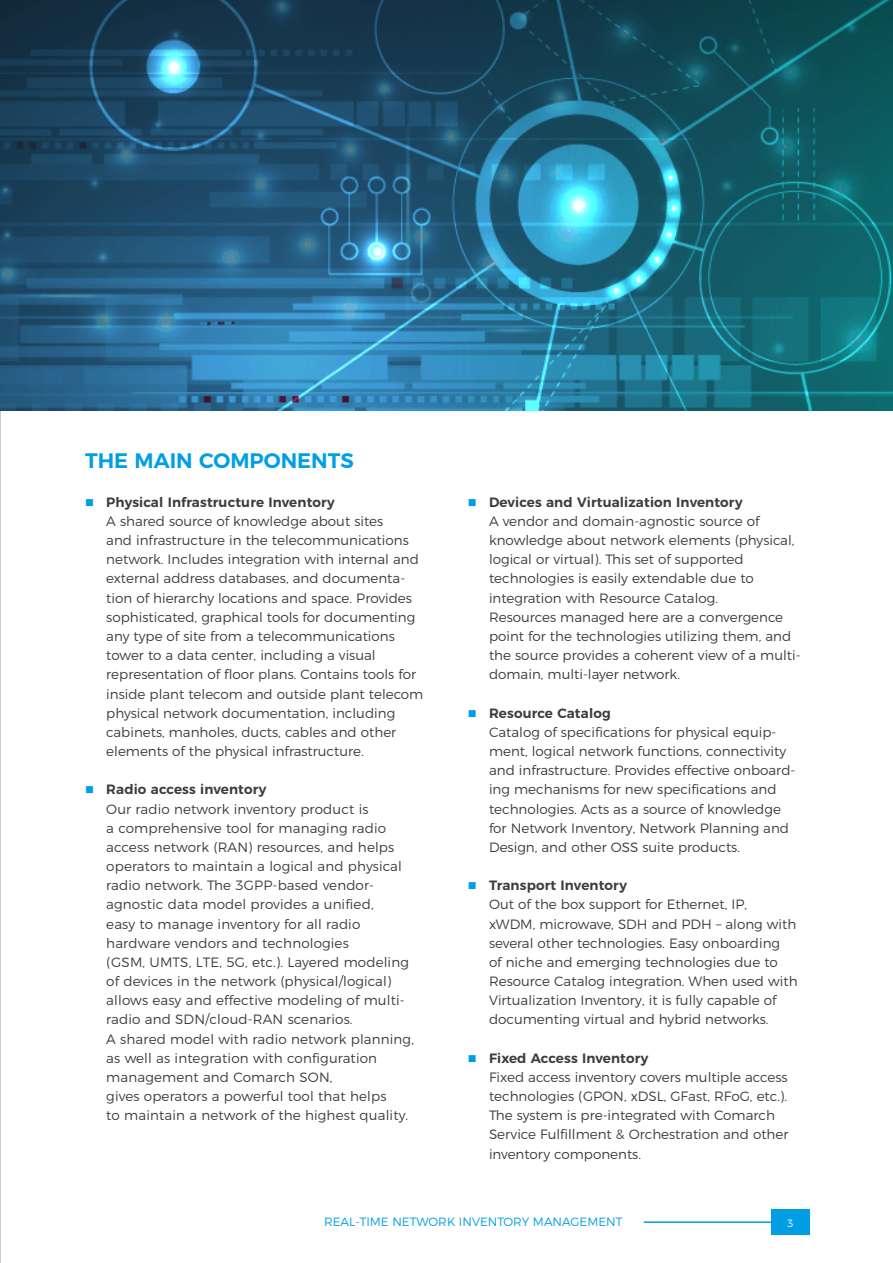
<style>
.page{position:relative;width:893px;height:1263px;background:#fff}
.page>*{position:absolute;margin:0;border:0;box-sizing:border-box;transform-origin:0 0}
.N3{font:600 21px "Montserrat";color:#009fe3}
.t1{font:300 13.5px/19.2px "Montserrat";color:#3c3c3b}
.t2{font:300 12px "Montserrat";color:#009fe3}
.t3{font:300 10.5px "Montserrat";color:#fff}
.s1{color:#009fe3}
.s2{font-weight:600}
</style>
<div class="page">
<div style="left:771px;top:1209px;width:39px;height:26px;background:#009fe3"></div>
<hr style="left:644px;top:1221px;width:127px;height:2px;background:#009fe3">
<img style="left:0;top:411px;width:1px;height:852px">
<img style="left:0;top:0;width:893px;height:411px">
<p class="N3" style="left:85px;top:444px;width:270px">THE MAIN COMPONENTS</p>
<p class="t1" style="left:106px;top:491px;width:319px;text-indent:-21px"><span class="s1">■</span> <span class="s2">Physical Infrastructure Inventory<br></span>A shared source of knowledge about sites<br>and infrastructure in the telecommunications network. Includes integration with internal and external address databases, and documenta&shy;tion of hierarchy locations and space. Provides sophisticated, graphical tools for documenting any type of site from a telecommunications tower to a data center, including a visual representation of floor plans. Contains tools for inside plant telecom and outside plant telecom physical network documentation, including cabinets, manholes, ducts, cables and other elements of the physical infrastructure.</p>
<p class="t1" style="left:106px;top:779px;width:309px;text-indent:-21px"><span class="s1">■</span> <span class="s2">Radio access inventory<br></span>Our radio network inventory product is<br>a comprehensive tool for managing radio access network (RAN) resources, and helps operators to maintain a logical and physical radio network. The 3GPP-based vendor&shy;agnostic data model provides a unified,<br>easy to manage inventory for all radio hardware vendors and technologies<br>(GSM, UMTS, LTE, 5G, etc.). Layered modeling of devices in the network (physical/logical) allows easy and effective modeling of multi&shy;radio and SDN/cloud-RAN scenarios.<br>A shared model with radio network planning, as well as integration with configuration management and Comarch SON,<br>gives operators a powerful tool that helps<br>to maintain a network of the highest quality.</p>
<p class="t1" style="left:489px;top:491px;width:313px;text-indent:-21px"><span class="s1">■</span> <span class="s2">Devices and Virtualization Inventory<br></span>A vendor and domain-agnostic source of knowledge about network elements (physical, logical or virtual). This set of supported technologies is easily extendable due to integration with Resource Catalog.<br>Resources managed here are a convergence point for the technologies utilizing them, and the source provides a coherent view of a multi&shy;domain, multi-layer network.</p>
<p class="t1" style="left:489px;top:702px;width:308px;text-indent:-21px"><span class="s1">■</span> <span class="s2">Resource Catalog<br></span>Catalog of specifications for physical equip&shy;ment, logical network functions, connectivity and infrastructure. Provides effective onboard&shy;ing mechanisms for new specifications and technologies. Acts as a source of knowledge for Network Inventory, Network Planning and Design, and other OSS suite products.</p>
<p class="t1" style="left:489px;top:875px;width:310px;text-indent:-21px"><span class="s1">■</span> <span class="s2">Transport Inventory<br></span>Out of the box support for Ethernet, IP,<br>xWDM, microwave, SDH and PDH – along with several other technologies. Easy onboarding<br>of niche and emerging technologies due to Resource Catalog integration. When used with Virtualization Inventory, it is fully capable of documenting virtual and hybrid networks.</p>
<p class="t1" style="left:489px;top:1047px;width:301px;text-indent:-21px"><span class="s1">■</span> <span class="s2">Fixed Access Inventory<br></span>Fixed access inventory covers multiple access technologies (GPON, xDSL, GFast, RFoG, etc.).<br>The system is pre-integrated with Comarch Service Fulfillment &amp; Orchestration and other inventory components.</p>
<p class="t2" style="left:324px;top:1213px;width:300px">REAL-TIME NETWORK INVENTORY MANAGEMENT</p>
<p class="t3" style="left:787px;top:1215px;width:8px">3</p>
</div>
